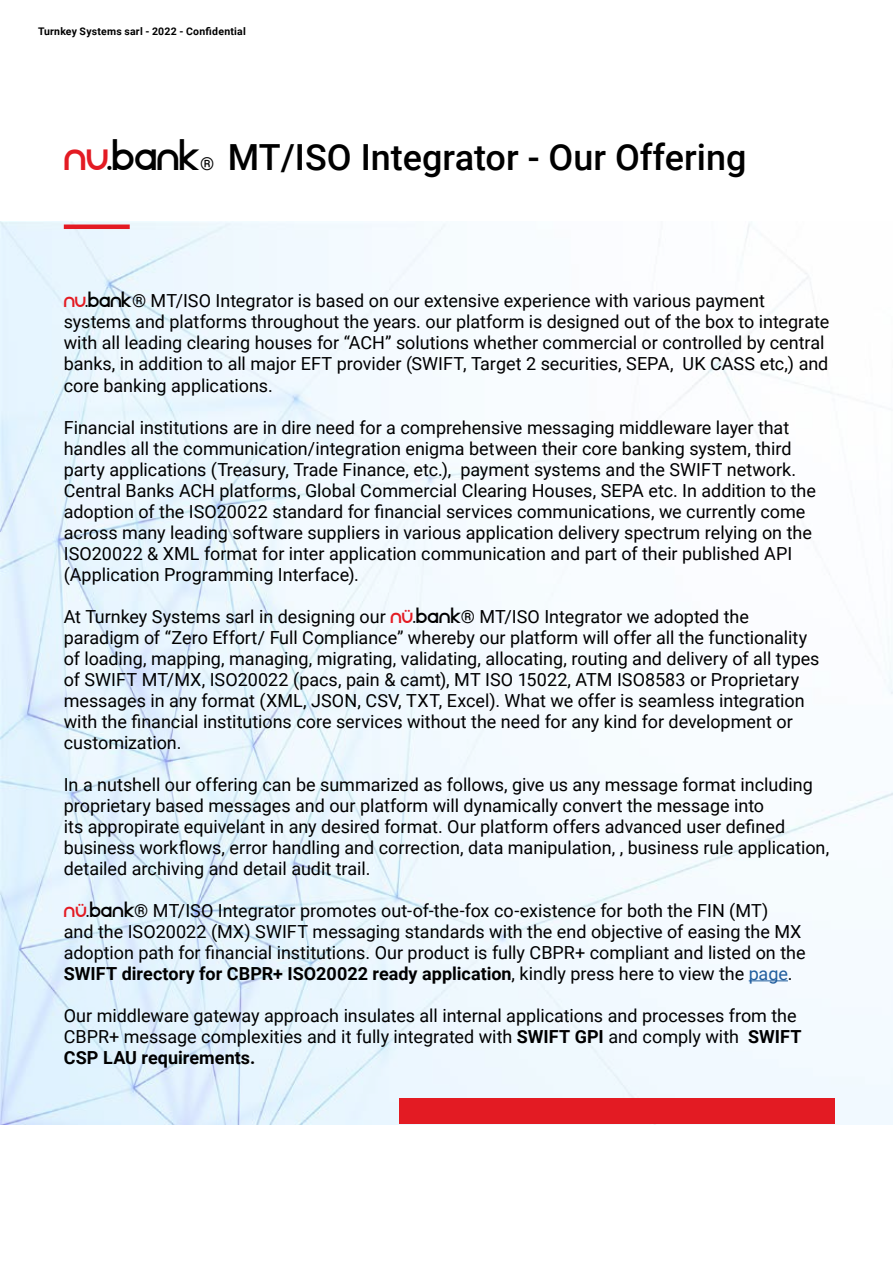
<style>
.page{position:relative;width:893px;height:1263px;background:#fff}
.page>*{position:absolute;margin:0;border:0;box-sizing:border-box;transform-origin:0 0}
.t1{font:500 36px "Roboto";color:#000}
.t2{font:18px/21px "Roboto";color:#000}
.t3{font:700 10.5px "Roboto";letter-spacing:.02em;color:#000}
.s1{font-family:"BDP Birgula";font-weight:400;color:#e31b23}
.s2{font-family:"BDP Birgula";font-weight:400}
.s3{font-weight:400;font-size:18px}
.s4{font-family:"BDP Birgula";color:#e31b23}
.s5{font-family:"BDP Birgula"}
.s6{font-weight:700}
.s7{color:#215e9e}
</style>
<div class="page">
<img style="left:0;top:221px;width:893px;height:903px">
<div style="left:64px;top:224px;width:66px;height:5px;background:#e31b23"></div>
<div style="left:399px;top:1098px;width:436px;height:26px;background:#e31b23"></div>
<hr style="left:749px;top:980px;width:39px;height:1px;background:#215e9e">
<p class="t3" style="left:38px;top:24px;width:209px">Turnkey Systems sarl - 2022 - Confidential</p>
<h1 class="t1" style="left:64px;top:132px;width:684px"><span class="s1">nu</span><span class="s2">.bank</span><span class="s3">®</span> MT/ISO Integrator - Our Offering</h1>
<p class="t2" style="left:64px;top:290px;width:767px"><span class="s4">nu</span><span class="s5">.bank</span>® MT/ISO Integrator is based on our extensive experience with various payment systems and platforms throughout the years. our platform is designed out of the box to integrate with all leading clearing houses for “ACH” solutions whether commercial or controlled by central banks, in addition to all major EFT provider (SWIFT, Target 2 securities, SEPA, UK CASS etc,) and core banking applications.</p>
<p class="t2" style="left:64px;top:416px;width:754px">Financial institutions are in dire need for a comprehensive messaging middleware layer that handles all the communication/integration enigma between their core banking system, third party applications (Treasury, Trade Finance, etc.), payment systems and the SWIFT network.<br>Central Banks ACH platforms, Global Commercial Clearing Houses, SEPA etc. In addition to the adoption of the ISO20022 standard for financial services communications, we currently come across many leading software suppliers in various application delivery spectrum relying on the ISO20022 &amp; XML format for inter application communication and part of their published API (Application Programming Interface).</p>
<p class="t2" style="left:64px;top:605px;width:757px">At Turnkey Systems sarl in designing our <span class="s4">Nü</span><span class="s5">.bank</span>® MT/ISO Integrator we adopted the paradigm of “Zero Effort/ Full Compliance” whereby our platform will offer all the functionality of loading, mapping, managing, migrating, validating, allocating, routing and delivery of all types of SWIFT MT/MX, ISO20022 (pacs, pain &amp; camt), MT ISO 15022, ATM ISO8583 or Proprietary messages in any format (XML, JSON, CSV, TXT, Excel). What we offer is seamless integration with the financial institutions core services without the need for any kind for development or customization.</p>
<p class="t2" style="left:64px;top:773px;width:767px">In a nutshell our offering can be summarized as follows, give us any message format including proprietary based messages and our platform will dynamically convert the message into<br>its appropirate equivelant in any desired format. Our platform offers advanced user defined business workflows, error handling and correction, data manipulation, , business rule application, detailed archiving and detail audit trail.</p>
<p class="t2" style="left:64px;top:899px;width:743px"><span class="s4">Nü</span><span class="s5">.bank</span>® MT/ISO Integrator promotes out-of-the-fox co-existence for both the FIN (MT)<br>and the ISO20022 (MX) SWIFT messaging standards with the end objective of easing the MX adoption path for financial institutions. Our product is fully CBPR+ compliant and listed on the <span class="s6">SWIFT directory for CBPR+ ISO20022 ready application</span>, kindly press here to view the <span class="s7">page</span>.</p>
<p class="t2" style="left:64px;top:1004px;width:739px">Our middleware gateway approach insulates all internal applications and processes from the<br>CBPR+ message complexities and it fully integrated with <span class="s6">SWIFT GPI</span> and comply with <span class="s6">SWIFT<br>CSP LAU requirements.</span></p>
</div>
